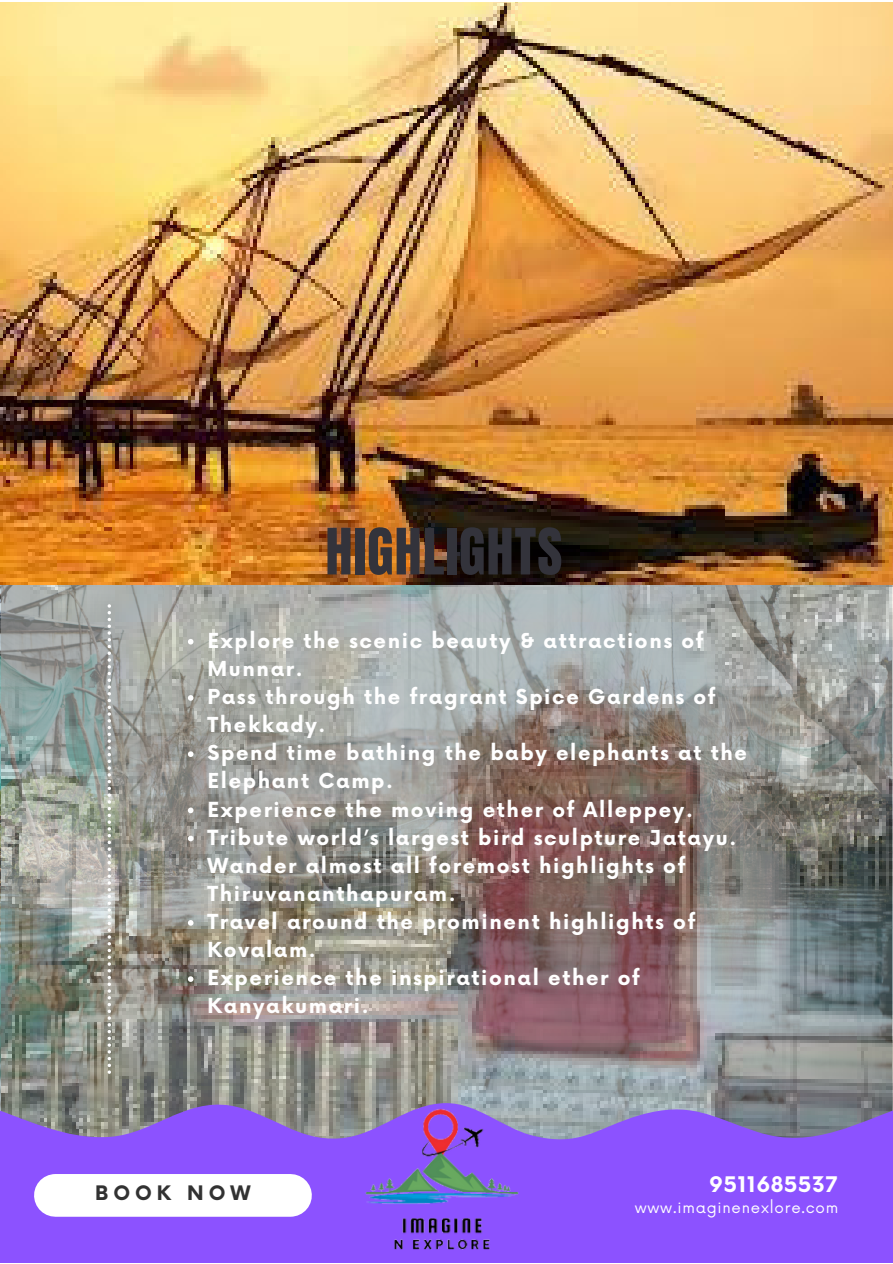
<style>
.page{position:relative;width:893px;height:1264px;background:#fff}
.page>*{position:absolute;margin:0;border:0;box-sizing:border-box;transform-origin:0 0}
.t1{font:54.45px "Anton";letter-spacing:.02em;color:#33333b}
.t2{font:700 21px "Now";letter-spacing:.025em;color:#fff}
.t3{font:700 20.1px/28px "Now";letter-spacing:.08em;color:#fff}
.t4{font:700 19.5px "Now";letter-spacing:.255em;color:#323232}
.t5{font:15px "Now";letter-spacing:.05em;color:#fff}
</style>
<div class="page">
<img style="left:0;top:2px;width:892px;height:1096px">
<img style="left:2px;top:585px;width:890px;height:513px">
<svg style="left:0;top:1098px;width:892px;height:164px;background:#8b5cea"></svg>
<div style="left:55px;top:1173px;width:235px;height:43px;background:#fff"></div>
<svg style="left:188px;top:639px;width:5px;height:5px"></svg>
<svg style="left:188px;top:695px;width:5px;height:5px"></svg>
<svg style="left:188px;top:751px;width:5px;height:6px"></svg>
<svg style="left:188px;top:807px;width:5px;height:6px"></svg>
<svg style="left:188px;top:835px;width:5px;height:6px"></svg>
<svg style="left:188px;top:920px;width:5px;height:5px"></svg>
<svg style="left:188px;top:976px;width:5px;height:5px"></svg>
<img style="left:278px;top:1028px;width:327px;height:234px">
<svg style="left:108px;top:604px;width:3px;height:469px"></svg>
<p class="t1" style="left:325px;top:512px;width:238px">HIGHLIGHTS</p>
<p class="t3" style="left:207px;top:628px;width:497px">Explore the scenic beauty &amp; attractions of<br>Munnar.</p>
<p class="t3" style="left:207px;top:684px;width:509px">Pass through the fragrant Spice Gardens of<br>Thekkady.</p>
<p class="t3" style="left:207px;top:740px;width:541px">Spend time bathing the baby elephants at the<br>Elephant Camp.</p>
<p class="t3" style="left:207px;top:796px;width:486px">Experience the moving ether of Alleppey.</p>
<p class="t3" style="left:207px;top:824px;width:530px">Tribute world’s largest bird sculpture Jatayu.<br>Wander almost all foremost highlights of<br>Thiruvananthapuram.</p>
<p class="t3" style="left:207px;top:909px;width:489px">Travel around the prominent highlights of<br>Kovalam.</p>
<p class="t3" style="left:207px;top:965px;width:434px">Experience the inspirational ether of<br>Kanyakumari.</p>
<p class="t4" style="left:95px;top:1182px;width:157px">BOOK NOW</p>
<p class="t2" style="left:709px;top:1173px;width:129px">9511685537</p>
<p class="t5" style="left:634px;top:1198px;width:205px">www.imaginenexlore.com</p>
</div>
